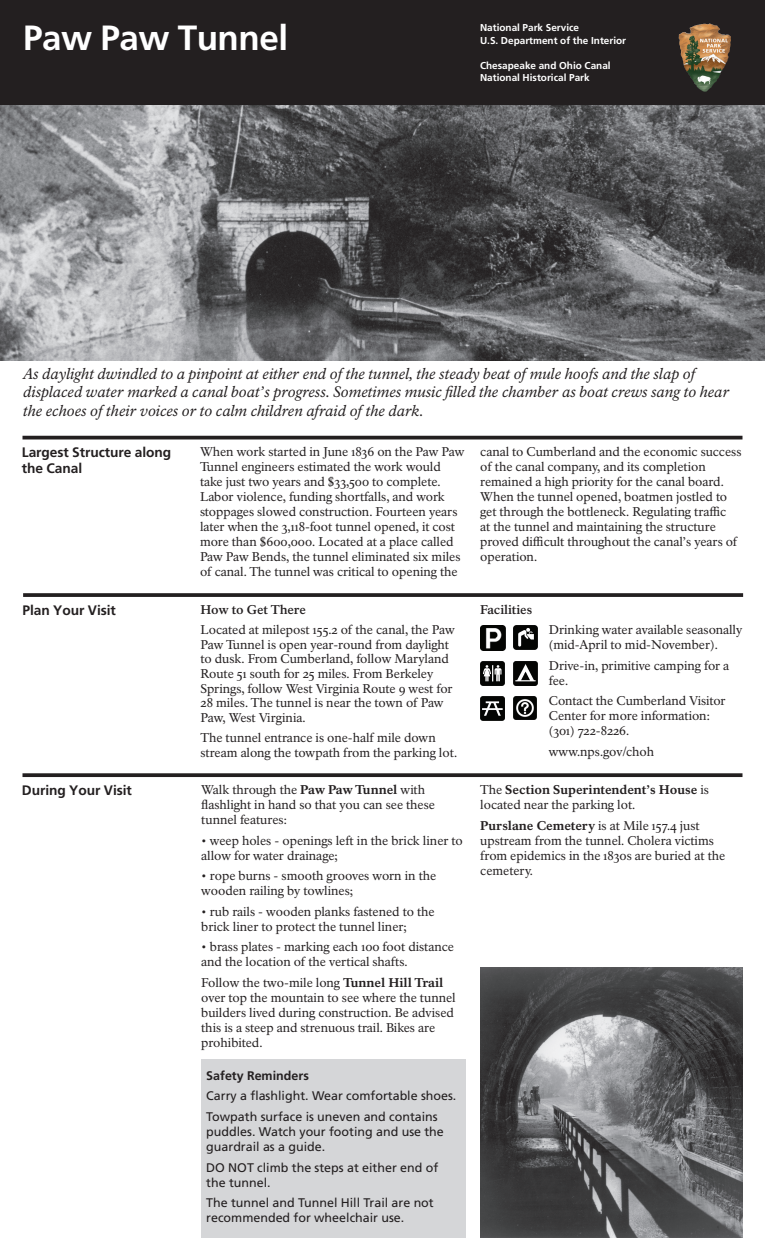
<style>
.page{position:relative;width:765px;height:1260px;background:#fff}
.page>*{position:absolute;margin:0;border:0;box-sizing:border-box;transform-origin:0 0}
.t1{font:700 35px "Frutiger LT Std";letter-spacing:-.015em;color:#fff}
.t2{font:italic 15px/18.8px "NPS Rawlinson OT Old";color:#231f20}
.t3{font:700 13.75px/16.2px "Frutiger LT Std";letter-spacing:-.005em;color:#231f20}
.t4{font:12.5px/15px "NPS Rawlinson OT Old";letter-spacing:-.005em;color:#231f20}
.t5{font:12.5px/15px "Frutiger LT Std";color:#231f20}
.t6{font:700 12.5px "NPS Rawlinson OT Old";letter-spacing:-.01em;color:#231f20}
.t7{font:700 12.5px "Frutiger LT Std";color:#231f20}
.t8{font:700 10px/12.5px "Frutiger LT Std";color:#fff}
.s1{font-weight:800}
</style>
<div class="page">
<img style="left:0;top:104px;width:765px;height:256px">
<div style="left:0;top:0;width:765px;height:104px;background:#231f20"></div>
<hr style="left:22px;top:436px;width:720px;height:3px;background:#231f20">
<svg style="left:22px;top:773px;width:720px;height:4px;background:#322f30"></svg>
<svg style="left:23px;top:593px;width:720px;height:4px;background:#302c2d"></svg>
<div style="left:201px;top:1059px;width:265px;height:179px;background:#d5d6d8"></div>
<img style="left:481px;top:625px;width:25px;height:25px">
<img style="left:513px;top:625px;width:25px;height:25px">
<img style="left:513px;top:661px;width:25px;height:25px">
<img style="left:481px;top:661px;width:24px;height:25px">
<img style="left:481px;top:696px;width:24px;height:25px">
<img style="left:513px;top:696px;width:24px;height:24px">
<img style="left:480px;top:968px;width:262px;height:270px">
<img style="left:679px;top:24px;width:51px;height:68px">
<h1 class="t1" style="left:23px;top:17px;width:266px">Paw Paw Tunnel</h1>
<p class="t8" style="left:480px;top:21px;width:148px">National Park Service<br>U.S. Department of the Interior</p>
<p class="t8" style="left:480px;top:59px;width:132px">Chesapeake and Ohio Canal<br>National Historical Park</p>
<p class="t2" style="left:23px;top:364px;width:708px">As daylight dwindled to a pinpoint at either end of the tunnel, the steady beat of mule hoofs and the slap of displaced water marked a canal boat’s progress. Sometimes music filled the chamber as boat crews sang to hear the echoes of their voices or to calm children afraid of the dark.</p>
<p class="t3" style="left:22px;top:444px;width:151px">Largest Structure along the Canal</p>
<p class="t3" style="left:22px;top:602px;width:95px">Plan Your Visit</p>
<p class="t4" style="left:200px;top:445px;width:266px">When work started in June 1836 on the Paw Paw Tunnel engineers estimated the work would take just two years and $33,500 to complete.<br>Labor violence, funding shortfalls, and work stoppages slowed construction. Fourteen years later when the 3,118-foot tunnel opened, it cost more than $600,000. Located at a place called Paw Paw Bends, the tunnel eliminated six miles of canal. The tunnel was critical to opening the</p>
<p class="t4" style="left:480px;top:445px;width:263px">canal to Cumberland and the economic success of the canal company, and its completion remained a high priority for the canal board.<br>When the tunnel opened, boatmen jostled to get through the bottleneck. Regulating traffic<br>at the tunnel and maintaining the structure proved difficult throughout the canal’s years of operation.</p>
<p class="t6" style="left:201px;top:602px;width:107px">How to Get There</p>
<p class="t4" style="left:201px;top:622px;width:256px">Located at milepost 155.2 of the canal, the Paw Paw Tunnel is open year-round from daylight to dusk. From Cumberland, follow Maryland Route 51 south for 25 miles. From Berkeley Springs, follow West Virginia Route 9 west for 28 miles. The tunnel is near the town of Paw Paw, West Virginia.</p>
<p class="t4" style="left:201px;top:731px;width:258px">The tunnel entrance is one-half mile down stream along the towpath from the parking lot.</p>
<p class="t6" style="left:480px;top:602px;width:54px">Facilities</p>
<p class="t4" style="left:549px;top:623px;width:195px">Drinking water available seasonally (mid-April to mid-November).</p>
<p class="t4" style="left:549px;top:658px;width:182px">Drive-in, primitive camping for a fee.</p>
<p class="t4" style="left:549px;top:694px;width:178px">Contact the Cumberland Visitor<br>Center for more information: (301) 722-8226.</p>
<p class="t4" style="left:549px;top:744px;width:107px">www.nps.gov/choh</p>
<p class="t3" style="left:22px;top:782px;width:112px">During Your Visit</p>
<p class="t4" style="left:201px;top:782px;width:235px">Walk through the <span class="s1">Paw Paw Tunnel</span> with flashlight in hand so that you can see these tunnel features:</p>
<p class="t4" style="left:201px;top:833px;width:263px">• weep holes - openings left in the brick liner to allow for water drainage;</p>
<p class="t4" style="left:201px;top:869px;width:236px">• rope burns - smooth grooves worn in the wooden railing by towlines;</p>
<p class="t4" style="left:201px;top:904px;width:235px">• rub rails - wooden planks fastened to the brick liner to protect the tunnel liner;</p>
<p class="t4" style="left:201px;top:940px;width:254px">• brass plates - marking each 100 foot distance and the location of the vertical shafts.</p>
<p class="t4" style="left:201px;top:975px;width:256px">Follow the two-mile long <span class="s1">Tunnel Hill Trail </span>over top the mountain to see where the tunnel builders lived during construction. Be advised this is a steep and strenuous trail. Bikes are prohibited.</p>
<p class="t7" style="left:206px;top:1068px;width:104px">Safety Reminders</p>
<p class="t5" style="left:206px;top:1086px;width:252px;line-height:20.6px">Carry a flashlight. Wear comfortable shoes.<br>Towpath surface is uneven and contains</p>
<p class="t5" style="left:206px;top:1124px;width:239px">puddles. Watch your footing and use the guardrail as a guide.</p>
<p class="t5" style="left:206px;top:1160px;width:233px">DO NOT climb the steps at either end of the tunnel.</p>
<p class="t5" style="left:206px;top:1196px;width:229px">The tunnel and Tunnel Hill Trail are not recommended for wheelchair use.</p>
<p class="t4" style="left:480px;top:782px;width:230px">The <span class="s1">Section Superintendent’s House</span> is located near the parking lot.</p>
<p class="t4" style="left:480px;top:818px;width:247px"><span class="s1">Purslane Cemetery</span> is at Mile 157.4 just upstream from the tunnel. Cholera victims from epidemics in the 1830s are buried at the cemetery.</p>
</div>
